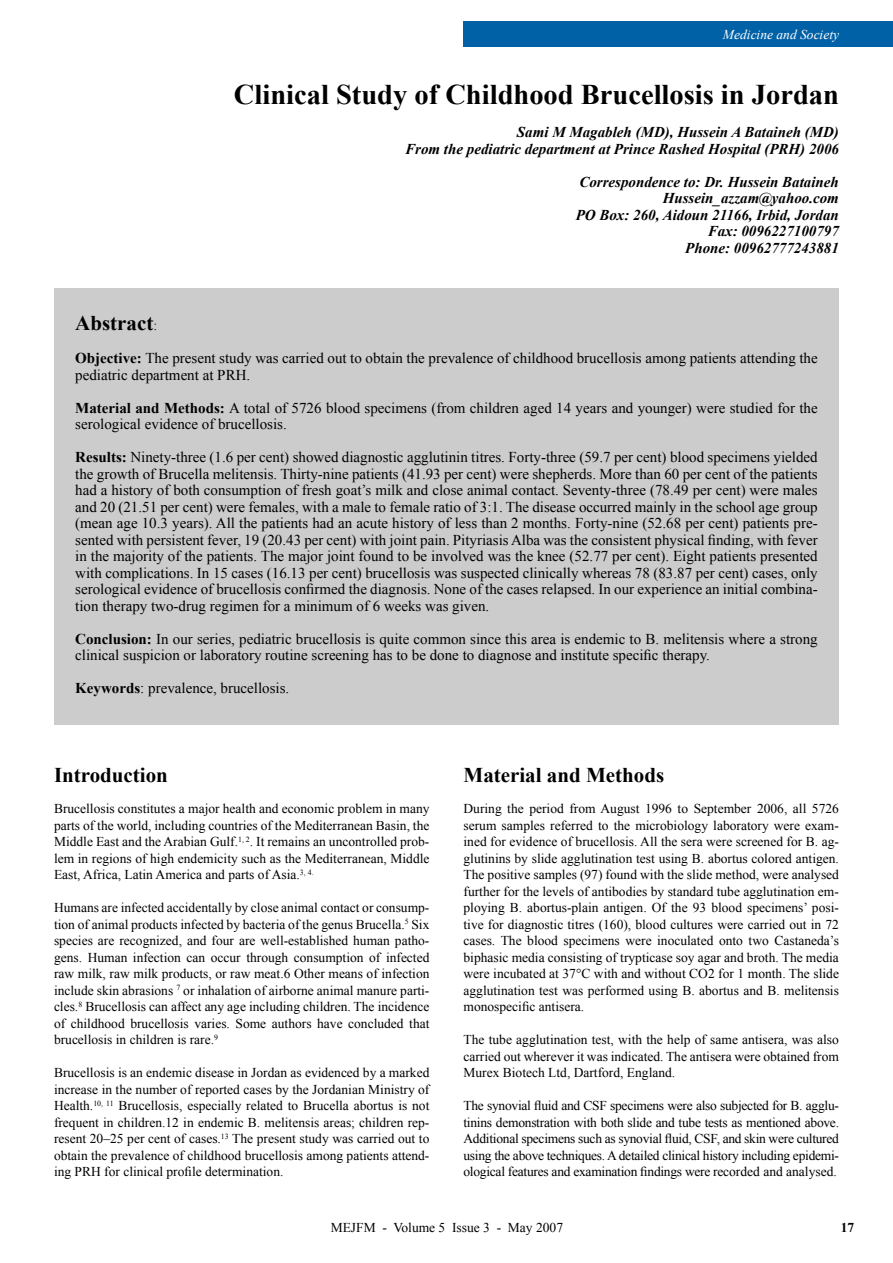
<style>
.page{position:relative;width:893px;height:1263px;background:#fff}
.page>*{position:absolute;margin:0;border:0;box-sizing:border-box;transform-origin:0 0}
.t1{font:700 28.5px "Times New Roman";color:#000}
.t2{font:700 21px "Times New Roman";color:#000}
.t3{font:15px/16.5px "Times New Roman";color:#000}
.t4{font:italic 700 15px/16.5px "Times New Roman";color:#000;text-align:right}
.t5{font:13.5px/16.5px "Times New Roman";color:#000;text-align:justify}
.t6{font:italic 13.5px "Times New Roman";color:#fff}
.t7{font:700 13.5px "Times New Roman";color:#000}
.s1{font-weight:400;font-size:13.5px}
.s2{font-weight:700}
</style>
<div class="page">
<div style="left:463px;top:21px;width:430px;height:26px;background:#0061a7"></div>
<div style="left:54px;top:288px;width:785px;height:436px;background:#ccc"></div>
<p class="t6" style="left:723px;top:25px;width:118px">Medicine and Society</p>
<h1 class="t1" style="left:234px;top:75px;width:606px">Clinical Study of Childhood Brucellosis in Jordan</h1>
<p class="t4" style="left:405px;top:124px;width:435px">Sami M Magableh (MD), Hussein A Bataineh (MD)<br>From the pediatric department at Prince Rashed Hospital (PRH) 2006</p>
<p class="t4" style="left:576px;top:173px;width:265px">Correspondence to: Dr. Hussein Bataineh<br>Hussein_azzam@yahoo.com<br>PO Box: 260, Aidoun 21166, Irbid, Jordan<br>Fax: 0096227100797<br>Phone: 00962777243881</p>
<h2 class="t2" style="left:75px;top:309px;width:83px">Abstract<span class="s1">:</span></h2>
<p class="t3" style="left:75px;top:350px;width:744px"><span class="s2">Objective:</span> The present study was carried out to obtain the prevalence of childhood brucellosis among patients attending the pediatric department at PRH.</p>
<p class="t3" style="left:75px;top:399px;width:744px"><span class="s2">Material and Methods:</span> A total of 5726 blood specimens (from children aged 14 years and younger) were studied for the serological evidence of brucellosis.</p>
<p class="t3" style="left:75px;top:449px;width:744px;text-align:justify"><span class="s2">Results:</span> Ninety-three (1.6 per cent) showed diagnostic agglutinin titres. Forty-three (59.7 per cent) blood specimens yielded the growth of Brucella melitensis. Thirty-nine patients (41.93 per cent) were shepherds. More than 60 per cent of the patients had a history of both consumption of fresh goat’s milk and close animal contact. Seventy-three (78.49 per cent) were males and 20 (21.51 per cent) were females, with a male to female ratio of 3:1. The disease occurred mainly in the school age group (mean age 10.3 years). All the patients had an acute history of less than 2 months. Forty-nine (52.68 per cent) patients pre&shy;sented with persistent fever, 19 (20.43 per cent) with joint pain. Pityriasis Alba was the consistent physical finding, with fever in the majority of the patients. The major joint found to be involved was the knee (52.77 per cent). Eight patients presented with complications. In 15 cases (16.13 per cent) brucellosis was suspected clinically whereas 78 (83.87 per cent) cases, only serological evidence of brucellosis confirmed the diagnosis. None of the cases relapsed. In our experience an initial combina&shy;tion therapy two-drug regimen for a minimum of 6 weeks was given.</p>
<p class="t3" style="left:75px;top:630px;width:744px"><span class="s2">Conclusion:</span> In our series, pediatric brucellosis is quite common since this area is endemic to B. melitensis where a strong clinical suspicion or laboratory routine screening has to be done to diagnose and institute specific therapy.</p>
<p class="t3" style="left:75px;top:680px;width:216px"><span class="s2">Keywords</span>: prevalence, brucellosis.</p>
<h2 class="t2" style="left:54px;top:760px;width:115px">Introduction</h2>
<p class="t5" style="left:54px;top:800px;width:377px">Brucellosis constitutes a major health and economic problem in many parts of the world, including countries of the Mediterranean Basin, the Middle East and the Arabian Gulf.<sup>1,</sup> <sup>2</sup>. It remains an uncontrolled prob&shy;lem in regions of high endemicity such as the Mediterranean, Middle East, Africa, Latin America and parts of Asia.<sup>3,</sup> <sup>4.</sup></p>
<p class="t5" style="left:54px;top:899px;width:377px">Humans are infected accidentally by close animal contact or consump&shy;tion of animal products infected by bacteria of the genus Brucella.<sup>5</sup> Six species are recognized, and four are well-established human patho&shy;gens. Human infection can occur through consumption of infected raw milk, raw milk products, or raw meat.6 Other means of infection include skin abrasions <sup>7</sup> or inhalation of airborne animal manure parti&shy;cles.<sup>8</sup> Brucellosis can affect any age including children. The incidence of childhood brucellosis varies. Some authors have concluded that brucellosis in children is rare.<sup>9</sup></p>
<p class="t5" style="left:54px;top:1064px;width:377px">Brucellosis is an endemic disease in Jordan as evidenced by a marked increase in the number of reported cases by the Jordanian Ministry of Health.<sup>10,</sup> <sup>11</sup> Brucellosis, especially related to Brucella abortus is not frequent in children.12 in endemic B. melitensis areas; children rep&shy;resent 20–25 per cent of cases.<sup>13</sup> The present study was carried out to obtain the prevalence of childhood brucellosis among patients attend&shy;ing PRH for clinical profile determination.</p>
<h2 class="t2" style="left:463px;top:760px;width:202px">Material and Methods</h2>
<p class="t5" style="left:463px;top:800px;width:377px">During the period from August 1996 to September 2006, all 5726 serum samples referred to the microbiology laboratory were exam&shy;ined for evidence of brucellosis. All the sera were screened for B. ag&shy;glutinins by slide agglutination test using B. abortus colored antigen.<br>The positive samples (97) found with the slide method, were analysed further for the levels of antibodies by standard tube agglutination em&shy;ploying B. abortus-plain antigen. Of the 93 blood specimens’ posi&shy;tive for diagnostic titres (160), blood cultures were carried out in 72 cases. The blood specimens were inoculated onto two Castaneda’s biphasic media consisting of trypticase soy agar and broth. The media were incubated at 37°C with and without CO2 for 1 month. The slide agglutination test was performed using B. abortus and B. melitensis monospecific antisera.</p>
<p class="t5" style="left:463px;top:1031px;width:377px">The tube agglutination test, with the help of same antisera, was also carried out wherever it was indicated. The antisera were obtained from Murex Biotech Ltd, Dartford, England.</p>
<p class="t5" style="left:463px;top:1097px;width:377px">The synovial fluid and CSF specimens were also subjected for B. agglu&shy;tinins demonstration with both slide and tube tests as mentioned above.<br>Additional specimens such as synovial fluid, CSF, and skin were cultured using the above techniques. A detailed clinical history including epidemi&shy;ological features and examination findings were recorded and analysed.</p>
<p class="t5" style="left:331px;top:1219px;width:234px">MEJFM - Volume 5 Issue 3 - May 2007</p>
<p class="t7" style="left:841px;top:1218px;width:15px">17</p>
</div>
